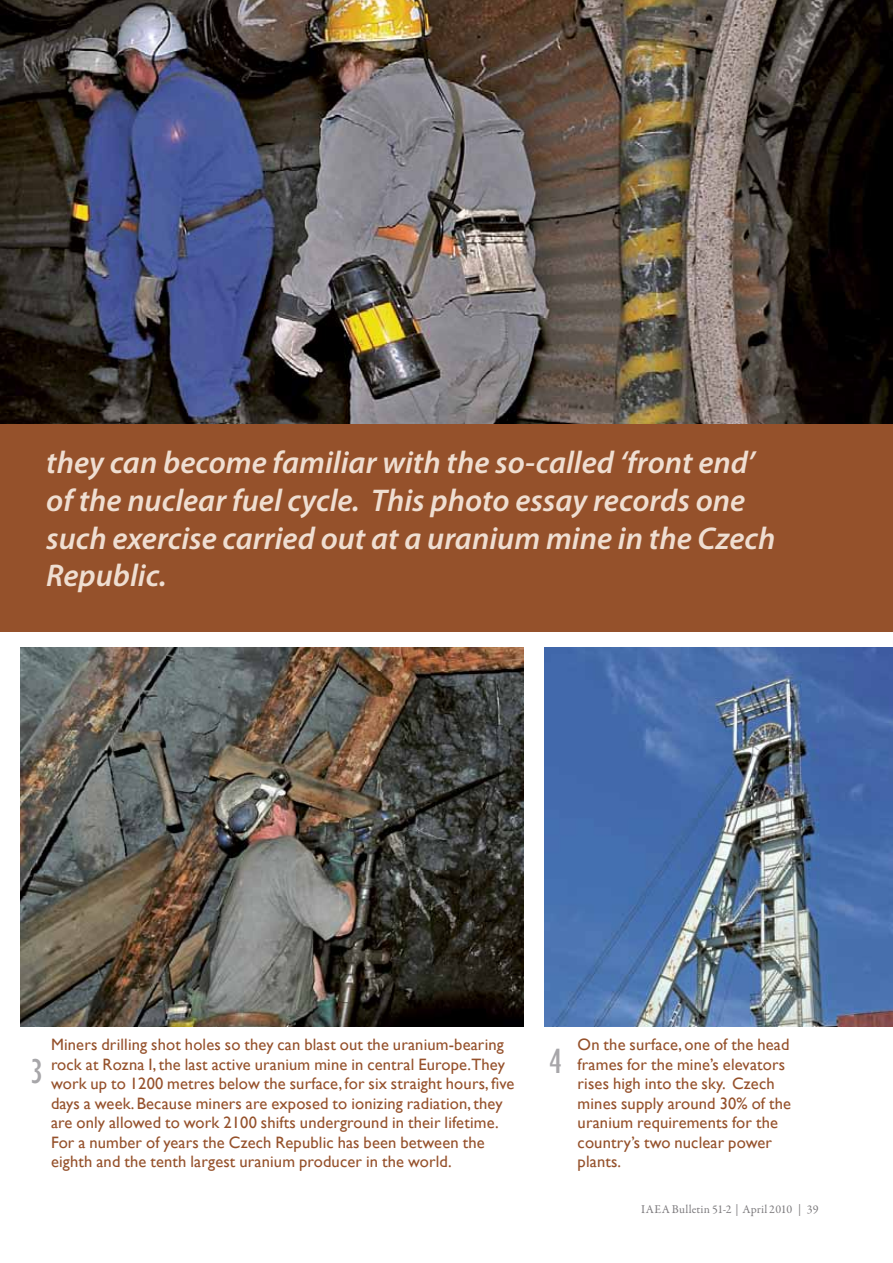
<style>
.page{position:relative;width:893px;height:1263px;background:#fff}
.page>*{position:absolute;margin:0;border:0;box-sizing:border-box;transform-origin:0 0}
.t1{font:condensed 36px "Gill Sans";color:#a7a6a9}
.t2{font:italic 600 31.5px/37.8px "Myriad Pro";color:#efded1}
.t3{font:16.5px/19.5px "Gill Sans";letter-spacing:.01em;color:#95512b}
.t4{font:12px "Garamond Premr Pro";letter-spacing:.015em;color:#7c7a7d}
</style>
<div class="page">
<div style="left:0;top:423px;width:893px;height:208px;background:#95512b"></div>
<img style="left:0;top:0;width:893px;height:423px">
<img style="left:21px;top:647px;width:502px;height:379px">
<img style="left:544px;top:647px;width:349px;height:379px">
<h2 class="t2" style="left:46px;top:443px;width:731px">they can become familiar with the so-called ‘front end’ of the nuclear fuel cycle. This photo essay records one such exercise carried out at a uranium mine in the Czech Republic.</h2>
<h1 class="t1" style="left:30px;top:1051px;width:15px">3</h1>
<h1 class="t1" style="left:549px;top:1042px;width:15px">4</h1>
<p class="t3" style="left:578px;top:1034px;width:215px">On the surface, one of the head frames for the mine’s elevators rises high into the sky. Czech mines supply around 30% of the uranium requirements for the country’s two nuclear power plants.</p>
<p class="t3" style="left:51px;top:1034px;width:465px">Miners drilling shot holes so they can blast out the uranium-bearing rock at Rozna I, the last active uranium mine in central Europe.They work up to 1200 metres below the surface, for six straight hours, five days a week. Because miners are exposed to ionizing radiation, they are only allowed to work 2100 shifts underground in their lifetime.<br>For a number of years the Czech Republic has been between the eighth and the tenth largest uranium producer in the world.</p>
<p class="t4" style="left:641px;top:1201px;width:179px">IAEA Bulletin 51-2 | April 2010 | 39</p>
</div>
